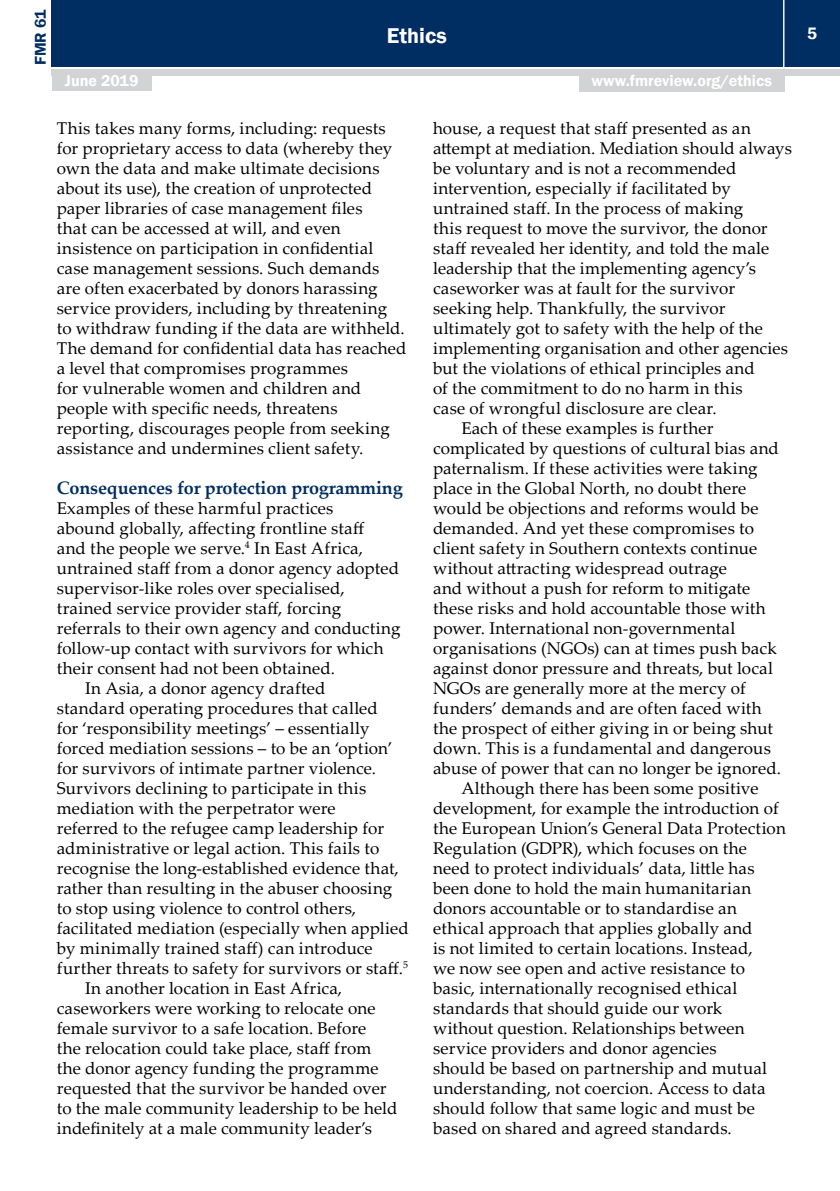
<style>
.page{position:relative;width:840px;height:1191px;background:#fff}
.page>*{position:absolute;margin:0;border:0;box-sizing:border-box;transform-origin:0 0}
.t1{font:600 22px "Franklin Gothic";color:#fff}
.t2{font:700 18px "Palatino Linotype";letter-spacing:-.01em;color:#002d62}
.t3{font:17px/20px "Palatino Linotype";letter-spacing:.01em;color:#000}
.t4{font:600 17px "Franklin Gothic";color:#fff}
.t5{font:600 16px "Franklin Gothic";color:#fff}
.t6{font:600 16px "Franklin Gothic";color:#002d62}
</style>
<div class="page">
<div style="left:52px;top:0;width:787px;height:66px;background:#002d62"></div>
<div style="left:52px;top:69px;width:787px;height:6px;background:#d1d3d4"></div>
<hr style="left:782px;top:0;width:2px;height:68px;background:#fff">
<div style="left:52px;top:73px;width:99px;height:18px;background:#d1d3d4"></div>
<div style="left:578px;top:74px;width:206px;height:18px;background:#d1d3d4"></div>
<p class="t6" style="left:31px;top:65px;width:57px;rotate:-90deg">FMR 61</p>
<p class="t1" style="left:387px;top:22px;width:61px">Ethics</p>
<p class="t5" style="left:65px;top:71px;width:75px">June 2019</p>
<p class="t5" style="left:591px;top:71px;width:182px">www.fmreview.org/ethics</p>
<p class="t3" style="left:57px;top:117px;width:351px">This takes many forms, including: requests for proprietary access to data (whereby they own the data and make ultimate decisions about its use), the creation of unprotected paper libraries of case management files<br>that can be accessed at will, and even insistence on participation in confidential case management sessions. Such demands are often exacerbated by donors harassing service providers, including by threatening<br>to withdraw funding if the data are withheld.<br>The demand for confidential data has reached a level that compromises programmes<br>for vulnerable women and children and people with specific needs, threatens reporting, discourages people from seeking assistance and undermines client safety.</p>
<p class="t2" style="left:57px;top:475px;width:347px">Consequences for protection programming</p>
<p class="t3" style="left:57px;top:497px;width:278px">Examples of these harmful practices</p>
<p class="t3" style="left:57px;top:517px;width:309px">abound globally, affecting frontline staff</p>
<p class="t3" style="left:57px;top:537px;width:307px">and the people we serve.<sup>4</sup> In East Africa,</p>
<p class="t3" style="left:57px;top:557px;width:344px">untrained staff from a donor agency adopted</p>
<p class="t3" style="left:57px;top:577px;width:289px">supervisor-like roles over specialised,</p>
<p class="t3" style="left:57px;top:597px;width:286px">trained service provider staff, forcing</p>
<p class="t3" style="left:57px;top:617px;width:345px">referrals to their own agency and conducting</p>
<p class="t3" style="left:57px;top:637px;width:328px">follow-up contact with survivors for which</p>
<p class="t3" style="left:57px;top:657px;width:280px">their consent had not been obtained.</p>
<p class="t3" style="left:85px;top:677px;width:242px">In Asia, a donor agency drafted</p>
<p class="t3" style="left:57px;top:697px;width:322px">standard operating procedures that called</p>
<p class="t3" style="left:57px;top:717px;width:314px">for ‘responsibility meetings’ – essentially</p>
<p class="t3" style="left:57px;top:737px;width:337px">forced mediation sessions – to be an ‘option’</p>
<p class="t3" style="left:57px;top:757px;width:320px">for survivors of intimate partner violence.</p>
<p class="t3" style="left:57px;top:777px;width:311px">Survivors declining to participate in this</p>
<p class="t3" style="left:57px;top:797px;width:280px">mediation with the perpetrator were</p>
<p class="t3" style="left:57px;top:817px;width:328px">referred to the refugee camp leadership for</p>
<p class="t3" style="left:57px;top:837px;width:324px">administrative or legal action. This fails to</p>
<p class="t3" style="left:57px;top:857px;width:343px">recognise the long-established evidence that,</p>
<p class="t3" style="left:57px;top:877px;width:337px">rather than resulting in the abuser choosing</p>
<p class="t3" style="left:57px;top:897px;width:301px">to stop using violence to control others,</p>
<p class="t3" style="left:57px;top:917px;width:353px">facilitated mediation (especially when applied</p>
<p class="t3" style="left:57px;top:937px;width:317px">by minimally trained staff) can introduce</p>
<p class="t3" style="left:57px;top:957px;width:353px">further threats to safety for survivors or staff.<sup>5</sup></p>
<p class="t3" style="left:85px;top:977px;width:258px">In another location in East Africa,</p>
<p class="t3" style="left:57px;top:997px;width:320px">caseworkers were working to relocate one</p>
<p class="t3" style="left:57px;top:1017px;width:311px">female survivor to a safe location. Before</p>
<p class="t3" style="left:57px;top:1037px;width:316px">the relocation could take place, staff from</p>
<p class="t3" style="left:57px;top:1057px;width:323px">the donor agency funding the programme</p>
<p class="t3" style="left:57px;top:1077px;width:331px">requested that the survivor be handed over</p>
<p class="t3" style="left:57px;top:1097px;width:342px">to the male community leadership to be held</p>
<p class="t3" style="left:57px;top:1117px;width:316px">indefinitely at a male community leader’s</p>
<p class="t3" style="left:433px;top:117px;width:319px">house, a request that staff presented as an</p>
<p class="t3" style="left:433px;top:137px;width:360px">attempt at mediation. Mediation should always</p>
<p class="t3" style="left:433px;top:157px;width:305px">be voluntary and is not a recommended</p>
<p class="t3" style="left:433px;top:177px;width:299px">intervention, especially if facilitated by</p>
<p class="t3" style="left:433px;top:197px;width:312px">untrained staff. In the process of making</p>
<p class="t3" style="left:433px;top:217px;width:336px">this request to move the survivor, the donor</p>
<p class="t3" style="left:433px;top:237px;width:337px">staff revealed her identity, and told the male</p>
<p class="t3" style="left:433px;top:257px;width:324px">leadership that the implementing agency’s</p>
<p class="t3" style="left:433px;top:277px;width:303px">caseworker was at fault for the survivor</p>
<p class="t3" style="left:433px;top:297px;width:294px">seeking help. Thankfully, the survivor</p>
<p class="t3" style="left:433px;top:317px;width:331px">ultimately got to safety with the help of the</p>
<p class="t3" style="left:433px;top:337px;width:356px">implementing organisation and other agencies</p>
<p class="t3" style="left:433px;top:357px;width:323px">but the violations of ethical principles and</p>
<p class="t3" style="left:433px;top:377px;width:311px">of the commitment to do no harm in this</p>
<p class="t3" style="left:433px;top:397px;width:285px">case of wrongful disclosure are clear.</p>
<p class="t3" style="left:461px;top:417px;width:253px">Each of these examples is further</p>
<p class="t3" style="left:433px;top:437px;width:347px">complicated by questions of cultural bias and</p>
<p class="t3" style="left:433px;top:457px;width:326px">paternalism. If these activities were taking</p>
<p class="t3" style="left:433px;top:477px;width:315px">place in the Global North, no doubt there</p>
<p class="t3" style="left:433px;top:497px;width:327px">would be objections and reforms would be</p>
<p class="t3" style="left:433px;top:517px;width:322px">demanded. And yet these compromises to</p>
<p class="t3" style="left:433px;top:537px;width:325px">client safety in Southern contexts continue</p>
<p class="t3" style="left:433px;top:557px;width:295px">without attracting widespread outrage</p>
<p class="t3" style="left:433px;top:577px;width:319px">and without a push for reform to mitigate</p>
<p class="t3" style="left:433px;top:597px;width:334px">these risks and hold accountable those with</p>
<p class="t3" style="left:433px;top:617px;width:304px">power. International non-governmental</p>
<p class="t3" style="left:433px;top:637px;width:345px">organisations (NGOs) can at times push back</p>
<p class="t3" style="left:433px;top:657px;width:341px">against donor pressure and threats, but local</p>
<p class="t3" style="left:433px;top:677px;width:314px">NGOs are generally more at the mercy of</p>
<p class="t3" style="left:433px;top:697px;width:330px">funders’ demands and are often faced with</p>
<p class="t3" style="left:433px;top:717px;width:341px">the prospect of either giving in or being shut</p>
<p class="t3" style="left:433px;top:737px;width:339px">down. This is a fundamental and dangerous</p>
<p class="t3" style="left:433px;top:757px;width:349px">abuse of power that can no longer be ignored.</p>
<p class="t3" style="left:461px;top:777px;width:298px">Although there has been some positive</p>
<p class="t3" style="left:433px;top:797px;width:347px">development, for example the introduction of</p>
<p class="t3" style="left:433px;top:817px;width:354px">the European Union’s General Data Protection</p>
<p class="t3" style="left:433px;top:837px;width:315px">Regulation (GDPR), which focuses on the</p>
<p class="t3" style="left:433px;top:857px;width:323px">need to protect individuals’ data, little has</p>
<p class="t3" style="left:433px;top:877px;width:319px">been done to hold the main humanitarian</p>
<p class="t3" style="left:433px;top:897px;width:305px">donors accountable or to standardise an</p>
<p class="t3" style="left:433px;top:917px;width:321px">ethical approach that applies globally and</p>
<p class="t3" style="left:433px;top:937px;width:321px">is not limited to certain locations. Instead,</p>
<p class="t3" style="left:433px;top:957px;width:313px">we now see open and active resistance to</p>
<p class="t3" style="left:433px;top:977px;width:306px">basic, internationally recognised ethical</p>
<p class="t3" style="left:433px;top:997px;width:291px">standards that should guide our work</p>
<p class="t3" style="left:433px;top:1017px;width:313px">without question. Relationships between</p>
<p class="t3" style="left:433px;top:1037px;width:285px">service providers and donor agencies</p>
<p class="t3" style="left:433px;top:1057px;width:335px">should be based on partnership and mutual</p>
<p class="t3" style="left:433px;top:1077px;width:334px">understanding, not coercion. Access to data</p>
<p class="t3" style="left:433px;top:1097px;width:323px">should follow that same logic and must be</p>
<p class="t3" style="left:433px;top:1117px;width:300px">based on shared and agreed standards.</p>
<p class="t4" style="left:806px;top:23px;width:11px">5</p>
</div>
